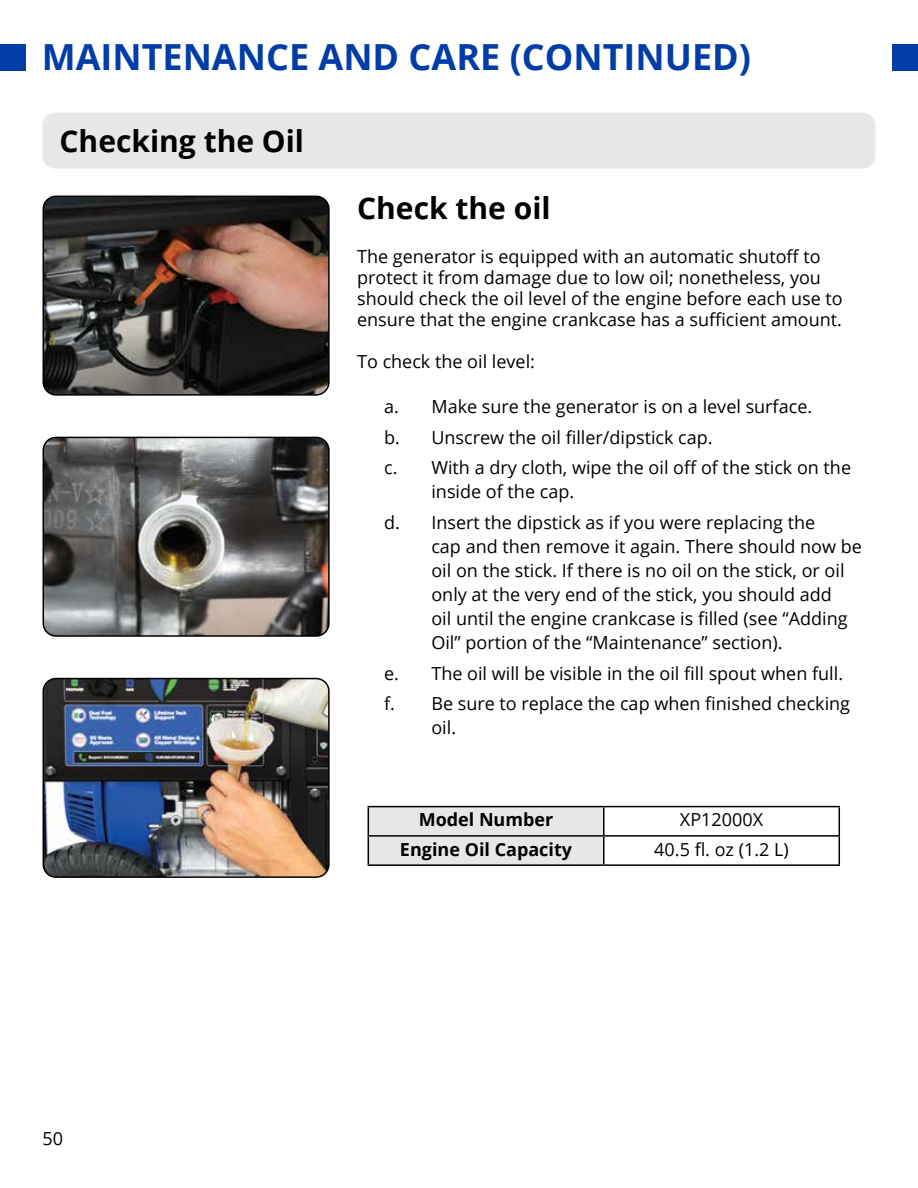
<style>
.page{position:relative;width:918px;height:1188px;background:#fff}
.page>*{position:absolute;margin:0;border:0;box-sizing:border-box;transform-origin:0 0}
.t1{font:700 36px "Open Sans";color:#003da6}
.t2{font:700 30px "Open Sans";color:#000}
.t3{font:18px/30.8px "Open Sans";color:#000}
.t4{font:700 18px "Open Sans";color:#000}
</style>
<div class="page">
<div style="left:0;top:44px;width:26px;height:27px;background:#003da6"></div>
<div style="left:892px;top:44px;width:26px;height:27px;background:#003da6"></div>
<img style="left:43px;top:196px;width:286px;height:199px">
<div style="left:43px;top:196px;width:287px;height:200px;border:2px solid #000;border-radius:13px"></div>
<img style="left:43px;top:437px;width:284px;height:199px">
<div style="left:43px;top:437px;width:287px;height:200px;border:2px solid #000;border-radius:13px"></div>
<hr style="left:368px;top:806px;width:236px;height:1px;background:#000">
<hr style="left:604px;top:806px;width:236px;height:1px;background:#000">
<hr style="left:603px;top:807px;width:2px;height:28px;background:#000">
<div style="left:368px;top:807px;width:236px;height:57px;background:#e6e7e8"></div>
<hr style="left:604px;top:835px;width:236px;height:2px;background:#000">
<hr style="left:603px;top:837px;width:2px;height:27px;background:#000">
<svg style="left:839px;top:807px;width:1px;height:57px"></svg>
<hr style="left:368px;top:864px;width:236px;height:2px;background:#000">
<hr style="left:604px;top:864px;width:236px;height:2px;background:#000">
<div style="left:43px;top:113px;width:832px;height:56px;background:#e6e7e8;border-radius:13px"></div>
<img style="left:43px;top:679px;width:284px;height:198px">
<div style="left:43px;top:678px;width:287px;height:200px;border:2px solid #000;border-radius:13px"></div>
<h1 class="t1" style="left:42px;top:32px;width:711px">MAINTENANCE AND CARE (CONTINUED)</h1>
<h2 class="t2" style="left:60px;top:120px;width:246px">Checking the Oil</h2>
<h2 class="t2" style="left:357px;top:187px;width:195px">Check the oil</h2>
<p class="t3" style="left:357px;top:245px;width:487px;line-height:21px">The generator is equipped with an automatic shutoff to protect it from damage due to low oil; nonetheless, you should check the oil level of the engine before each use to ensure that the engine crankcase has a sufficient amount.</p>
<p class="t3" style="left:357px;top:345px;width:179px">To check the oil level:</p>
<p class="t3" style="left:384px;top:390px;width:468px">a. Make sure the generator is on a level surface.<br>b. Unscrew the oil filler/dipstick cap.<br>c. With a dry cloth, wipe the oil off of the stick on the</p>
<p class="t3" style="left:384px;top:476px;width:433px;text-indent:47px">inside of the cap.<br>d. Insert the dipstick as if you were replacing the</p>
<p class="t3" style="left:431px;top:534px;width:432px;line-height:24px">cap and then remove it again. There should now be oil on the stick. If there is no oil on the stick, or oil only at the very end of the stick, you should add<br>oil until the engine crankcase is filled (see “Adding Oil” portion of the “Maintenance” section).</p>
<p class="t3" style="left:384px;top:657px;width:468px">e. The oil will be visible in the oil fill spout when full. f. Be sure to replace the cap when finished checking</p>
<p class="t3" style="left:431px;top:712px;width:26px">oil.</p>
<p class="t4" style="left:419px;top:807px;width:136px">Model Number</p>
<p class="t3" style="left:680px;top:804px;width:85px">XP12000X</p>
<p class="t4" style="left:400px;top:836px;width:174px">Engine Oil Capacity</p>
<p class="t3" style="left:654px;top:833px;width:136px">40.5 fl. oz (1.2 L)</p>
<p class="t3" style="left:43px;top:1123px;width:22px">50</p>
</div>
